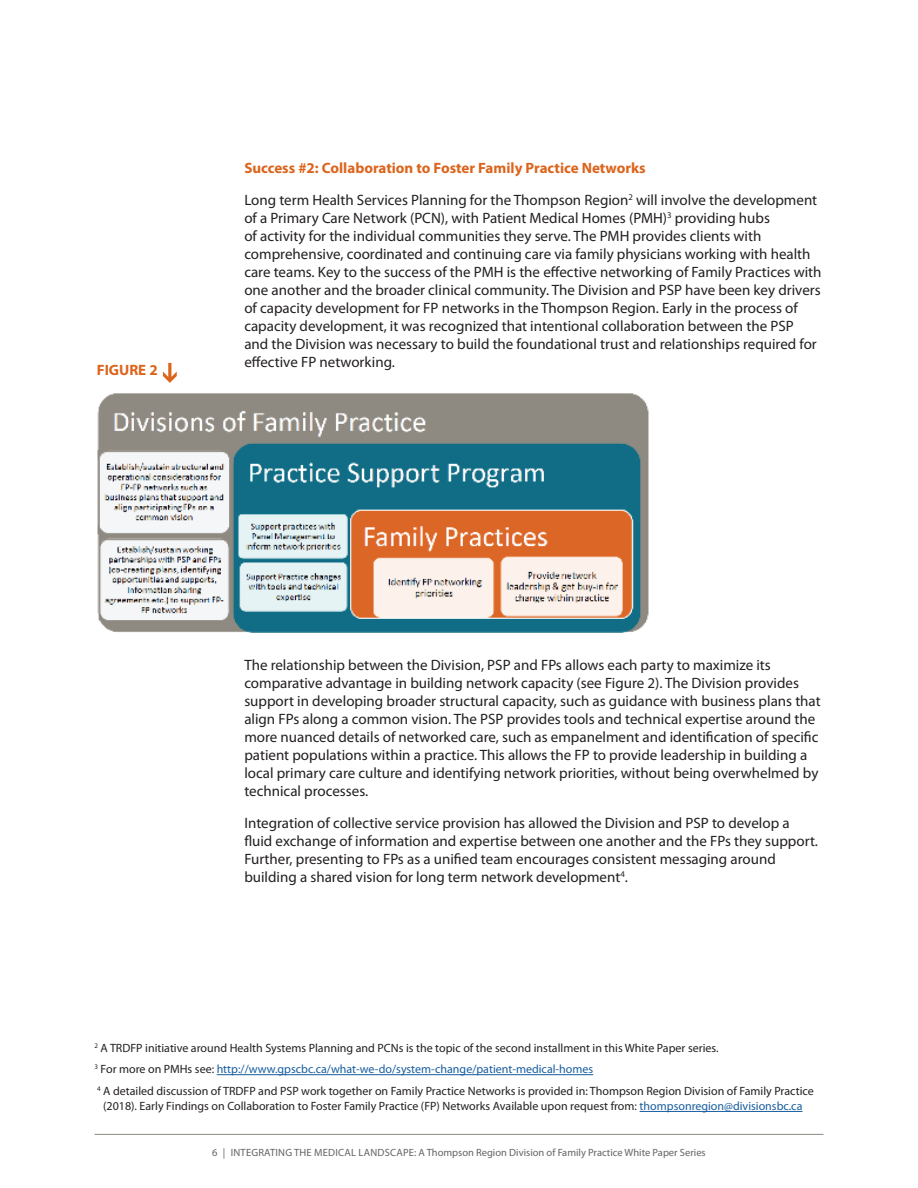
<style>
.page{position:relative;width:918px;height:1188px;background:#fff}
.page>*{position:absolute;margin:0;border:0;box-sizing:border-box;transform-origin:0 0}
.t1{font:15px/18px "Myriad Pro";color:#231f20}
.t2{font:700 15px "Myriad Pro";color:#dc641c}
.t3{font:12px/21.8px "Myriad Pro";color:#231f20}
.t4{font:10.5px "Myriad Pro";color:#636366}
.s1{font-weight:700;color:#dc641c}
.s2{color:#175d9e}
</style>
<div class="page">
<hr style="left:94px;top:1134px;width:730px;height:1px;background:#8f8a82">
<hr style="left:217px;top:1074px;width:376px;height:1px;background:#175d9e">
<hr style="left:640px;top:1111px;width:162px;height:1px;background:#175d9e">
<img style="left:97px;top:393px;width:552px;height:240px">
<svg style="left:163px;top:363px;width:14px;height:20px"></svg>
<p class="t2" style="left:97px;top:360px;width:62px">FIGURE 2</p>
<p class="t1" style="left:244px;top:152px;width:574px;line-height:31.5px"><span class="s1">Success #2: Collaboration to Foster Family Practice Networks<br></span>Long term Health Services Planning for the Thompson Region<sup>2</sup> will involve the development</p>
<p class="t1" style="left:244px;top:208px;width:579px">of a Primary Care Network (PCN), with Patient Medical Homes (PMH)<sup>3</sup> providing hubs<br>of activity for the individual communities they serve. The PMH provides clients with comprehensive, coordinated and continuing care via family physicians working with health care teams. Key to the success of the PMH is the effective networking of Family Practices with one another and the broader clinical community. The Division and PSP have been key drivers of capacity development for FP networks in the Thompson Region. Early in the process of capacity development, it was recognized that intentional collaboration between the PSP and the Division was necessary to build the foundational trust and relationships required for effective FP networking.</p>
<p class="t1" style="left:244px;top:656px;width:578px">The relationship between the Division, PSP and FPs allows each party to maximize its comparative advantage in building network capacity (see Figure 2). The Division provides support in developing broader structural capacity, such as guidance with business plans that align FPs along a common vision. The PSP provides tools and technical expertise around the more nuanced details of networked care, such as empanelment and identification of specific patient populations within a practice. This allows the FP to provide leadership in building a local primary care culture and identifying network priorities, without being overwhelmed by technical processes.</p>
<p class="t1" style="left:244px;top:813px;width:575px">Integration of collective service provision has allowed the Division and PSP to develop a fluid exchange of information and expertise between one another and the FPs they support.<br>Further, presenting to FPs as a unified team encourages consistent messaging around building a shared vision for long term network development<sup>4</sup>.</p>
<p class="t3" style="left:94px;top:1037px;width:721px"><sup>2</sup> A TRDFP initiative around Health Systems Planning and PCNs is the topic of the second installment in this White Paper series.<br><sup>3</sup> For more on PMHs see: <span class="s2">http://www.gpscbc.ca/what-we-do/system-change/patient-medical-homes<br></span><sup>4</sup> A detailed discussion of TRDFP and PSP work together on Family Practice Networks is provided in: Thompson Region Division of Family Practice</p>
<p class="t3" style="left:103px;top:1095px;width:701px">(2018). Early Findings on Collaboration to Foster Family Practice (FP) Networks Available upon request from: <span class="s2">thompsonregion@divisionsbc.ca</span></p>
<p class="t4" style="left:212px;top:1146px;width:495px">6 | INTEGRATING THE MEDICAL LANDSCAPE: A Thompson Region Division of Family Practice White Paper Series</p>
</div>
